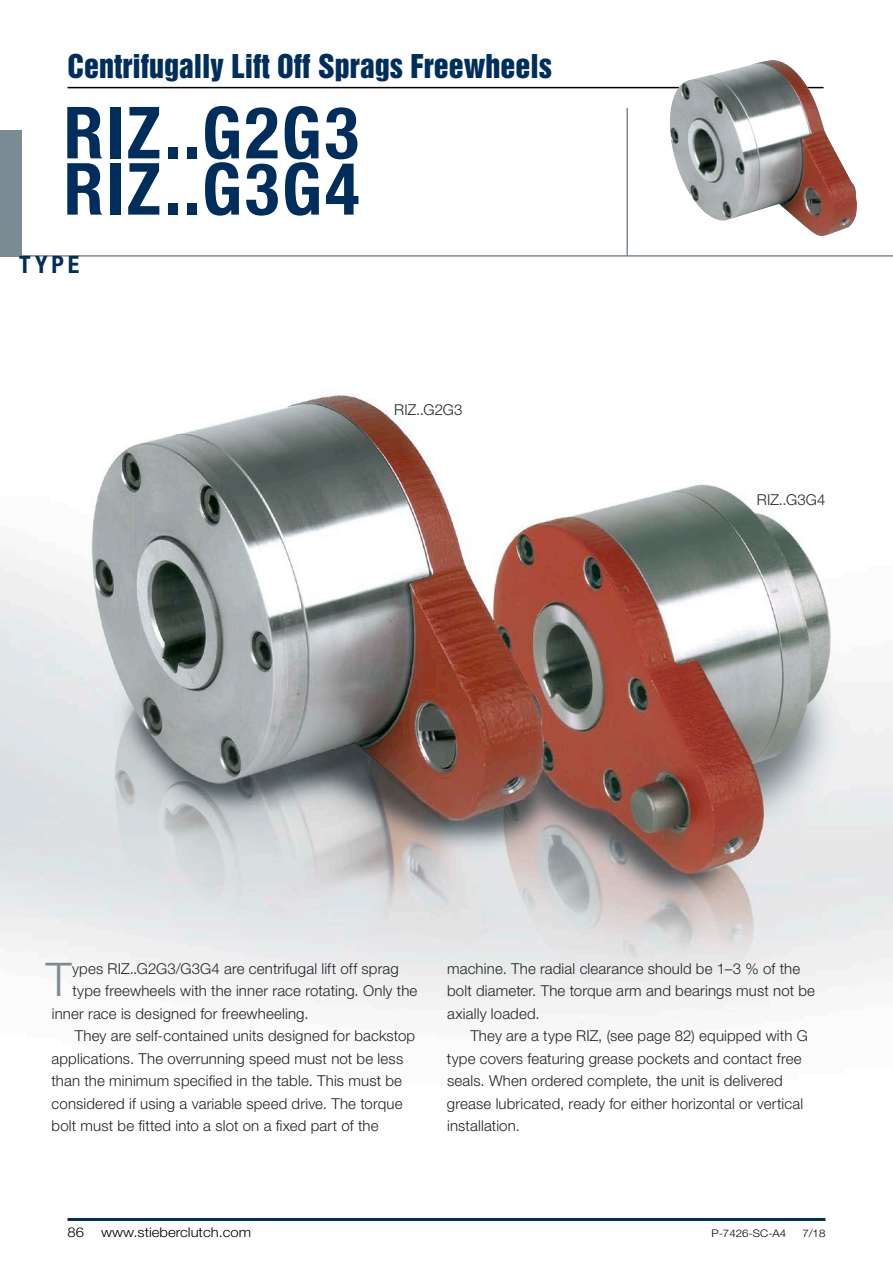
<style>
.page{position:relative;width:893px;height:1263px;background:#fff}
.page>*{position:absolute;margin:0;border:0;box-sizing:border-box;transform-origin:0 0}
.Headline_Big{font:700 condensed 72px/56.2px "Helvetica Neue LT Std";letter-spacing:.035em;color:#002e5c}
.Fließtext_Initial{font:300 46.5px "Helvetica Neue LT Std";color:#7b8b94}
.t1{font:30px "Helvetica Inserat LT Std";color:#002e5c}
.Headline_Blau{font:700 condensed 24px "Helvetica Neue LT Std";color:#002e5c}
.Fließtext_Schwarz_Ei{font:300 15px/22.5px "Helvetica Neue LT Std";letter-spacing:.01em;color:#1f2427}
.Fließtext_Initial-2{font:300 15px "Helvetica Neue LT Std";letter-spacing:.01em;color:#1f2427}
.Fließtext_Schwarz{font:300 15px "Helvetica Neue LT Std";letter-spacing:.005em;color:#1f2427}
.t2{font:300 13.5px "Helvetica Neue LT Std";color:#000;scale:1.1 1}
.t3{font:300 10.5px "Helvetica Neue LT Std";color:#000;scale:1.1 1}
</style>
<div class="page">
<hr style="left:68px;top:87px;width:756px;height:1px;background:#000">
<img style="left:0;top:395px;width:893px;height:629px">
<hr style="left:0;top:255px;width:893px;height:2px;background:#7b8b94">
<div style="left:0;top:130px;width:21px;height:126px;background:#7b8b94"></div>
<img style="left:667px;top:60px;width:190px;height:176px">
<hr style="left:68px;top:1218px;width:757px;height:3px;background:#002e5c">
<hr style="left:626px;top:108px;width:2px;height:148px;background:#7b8b94">
<p class="t1" style="left:68px;top:49px;width:486px">Centrifugally Lift Off Sprags Freewheels</p>
<p class="Headline_Big" style="left:64px;top:104px;width:297px">RIZ..G2G3<br>RIZ..G3G4</p>
<p class="Headline_Blau" style="left:19px;top:250px;width:62px">TYPE</p>
<p class="Fließtext_Schwarz" style="left:394px;top:400px;width:70px">RIZ..G2G3</p>
<p class="Fließtext_Schwarz" style="left:757px;top:491px;width:70px">RIZ..G3G4</p>
<p class="Fließtext_Initial" style="left:46px;top:951px;width:27px">T</p>
<p class="Fließtext_Initial-2" style="left:72px;top:959px;width:328px">ypes RIZ..G2G3/G3G4 are centrifugal lift off sprag</p>
<p class="Fließtext_Initial-2" style="left:72px;top:982px;width:347px">type freewheels with the inner race rotating. Only the</p>
<p class="Fließtext_Initial-2" style="left:52px;top:1004px;width:258px">inner race is designed for freewheeling.</p>
<p class="Fließtext_Schwarz_Ei" style="left:51px;top:1024px;width:365px;text-indent:24px">They are self-contained units designed for backstop applications. The overrunning speed must not be less than the minimum specified in the table. This must be considered if using a variable speed drive. The torque bolt must be fitted into a slot on a fixed part of the</p>
<p class="Fließtext_Schwarz_Ei" style="left:447px;top:957px;width:370px">machine. The radial clearance should be 1–3 % of the bolt diameter. The torque arm and bearings must not be axially loaded.</p>
<p class="Fließtext_Schwarz_Ei" style="left:447px;top:1024px;width:363px;text-indent:24px">They are a type RIZ, (see page 82) equipped with G type covers featuring grease pockets and contact free seals. When ordered complete, the unit is delivered grease lubricated, ready for either horizontal or vertical installation.</p>
<p class="t2" style="left:68px;top:1223px;width:17px">86</p>
<p class="t2" style="left:101px;top:1223px;width:138px">www.stieberclutch.com</p>
<p class="t3" style="left:711px;top:1226px;width:70px">P-7426-SC-A4</p>
<p class="t3" style="left:802px;top:1226px;width:23px">7/18</p>
</div>
